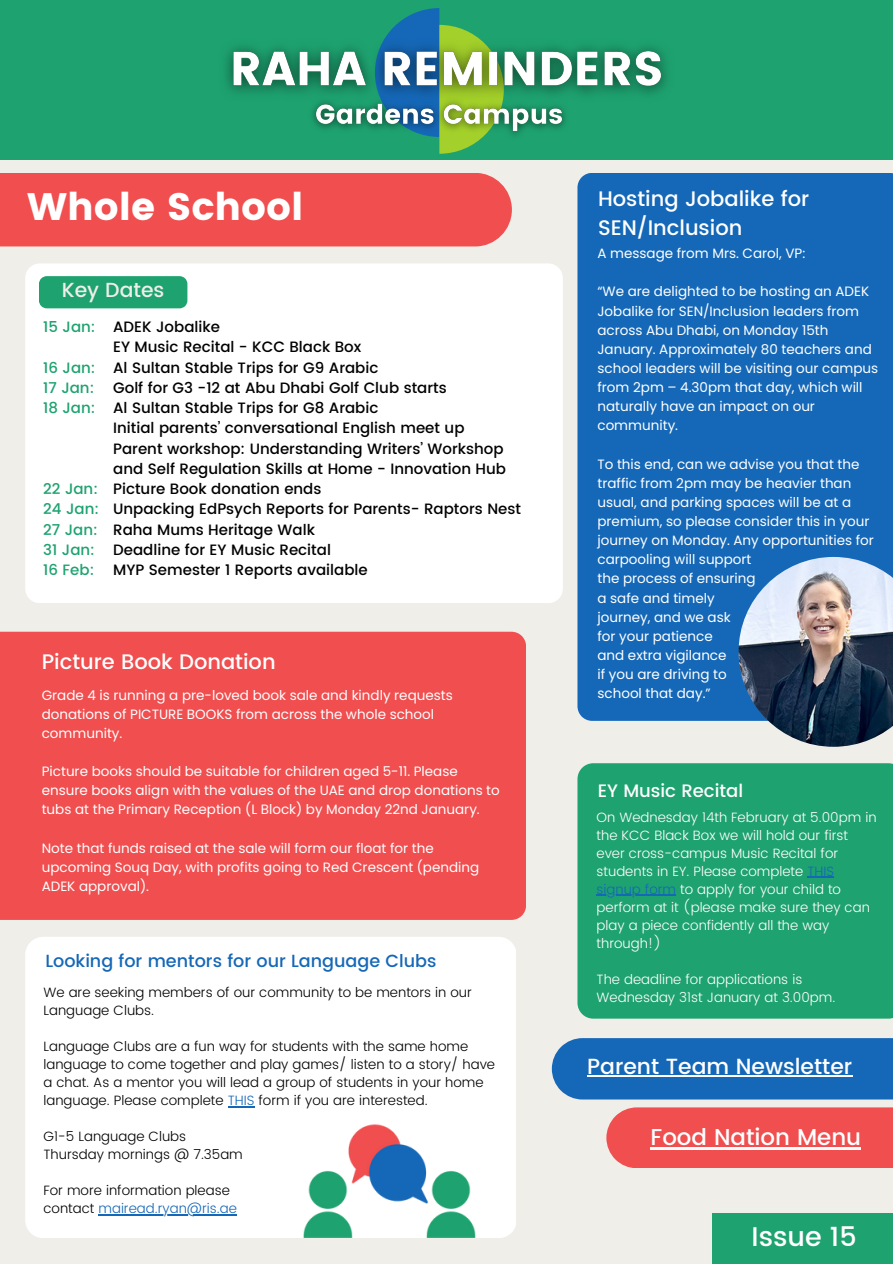
<style>
.page{position:relative;width:893px;height:1264px;background:#fff}
.page>*{position:absolute;margin:0;border:0;box-sizing:border-box;transform-origin:0 0}
.t1{font:38.25px "Poppins";color:#fff}
.t2{font:500 27px "Poppins";color:#fff}
.t3{font:500 22.95px "Poppins";color:#fff}
.t4{font:500 21.9px "Poppins";color:#fff}
.t5{font:500 21px/29.2px "Poppins";color:#fff}
.t6{font:500 20.4px "Poppins";color:#f0eee9}
.t7{font:500 18px "Poppins";color:#fff}
.t8{font:500 17.55px "Poppins";color:#1568b8}
.t9{font:500 15px "Poppins";color:#000}
.t10{font:500 15px "Poppins";color:#1ea270}
.t11{font:13.5px/19.2px "Poppins";color:#fff}
.t12{font:300 13.5px/18px "Poppins";color:#000}
.t13{font:300 13.5px/18px "Poppins";color:#fff}
.t14{font:300 13.5px "Poppins";color:#1568b8}
.s1{color:#1568b8}
.s2{color:#000}
</style>
<div class="page">
<div style="left:0;top:0;width:892px;height:1263px;background:#f0eee9"></div>
<div style="left:0;top:173px;width:512px;height:73px;background:#f04e4f"></div>
<div style="left:712px;top:1212px;width:180px;height:51px;background:#1ea270"></div>
<div style="left:25px;top:263px;width:537px;height:340px;background:#fff"></div>
<div style="left:0;top:0;width:892px;height:159px;background:#1ea270"></div>
<svg style="left:390px;top:8px;width:84px;height:146px"></svg>
<img style="left:225px;top:31px;width:442px;height:64px">
<img style="left:305px;top:93px;width:268px;height:51px">
<div style="left:577px;top:173px;width:315px;height:547px;background:#1568b8"></div>
<div style="left:0;top:631px;width:526px;height:288px;background:#f04e4f"></div>
<div style="left:551px;top:1038px;width:341px;height:61px;background:#1568b8"></div>
<hr style="left:587px;top:1075px;width:265px;height:1px;background:#fff">
<div style="left:39px;top:276px;width:148px;height:32px;background:#1ea270"></div>
<div style="left:606px;top:1107px;width:286px;height:61px;background:#f04e4f"></div>
<hr style="left:650px;top:1147px;width:211px;height:2px;background:#fff">
<div style="left:577px;top:763px;width:315px;height:255px;background:#1ea270"></div>
<svg style="left:807px;top:876px;width:27px;height:1px"></svg>
<hr style="left:596px;top:894px;width:80px;height:1px;background:#1568b8">
<img style="left:738px;top:557px;width:154px;height:189px">
<div style="left:25px;top:937px;width:491px;height:301px;background:#fff"></div>
<svg style="left:228px;top:1106px;width:26px;height:1px"></svg>
<hr style="left:98px;top:1214px;width:139px;height:1px;background:#1568b8">
<img style="left:280px;top:1072px;width:219px;height:165px">
<p class="t1" style="left:27px;top:185px;width:278px">Whole School</p>
<p class="t6" style="left:62px;top:278px;width:104px">Key Dates</p>
<p class="t10" style="left:43px;top:318px;width:54px">15 Jan:</p>
<p class="t10" style="left:43px;top:359px;width:54px">16 Jan:</p>
<p class="t10" style="left:43px;top:379px;width:53px">17 Jan:</p>
<p class="t10" style="left:43px;top:399px;width:54px">18 Jan:</p>
<p class="t10" style="left:43px;top:480px;width:56px">22 Jan:</p>
<p class="t10" style="left:43px;top:500px;width:57px">24 Jan:</p>
<p class="t10" style="left:43px;top:521px;width:56px">27 Jan:</p>
<p class="t10" style="left:43px;top:541px;width:53px">31 Jan:</p>
<p class="t10" style="left:43px;top:561px;width:53px">16 Feb:</p>
<p class="t9" style="left:113px;top:318px;width:108px">ADEK Jobalike</p>
<p class="t9" style="left:113px;top:338px;width:250px">EY Music Recital - KCC Black Box</p>
<p class="t9" style="left:113px;top:359px;width:267px">Al Sultan Stable Trips for G9 Arabic</p>
<p class="t9" style="left:113px;top:379px;width:335px">Golf for G3 -12 at Abu Dhabi Golf Club starts</p>
<p class="t9" style="left:113px;top:399px;width:267px">Al Sultan Stable Trips for G8 Arabic</p>
<p class="t9" style="left:113px;top:419px;width:353px">Initial parents’ conversational English meet up</p>
<p class="t9" style="left:113px;top:440px;width:392px">Parent workshop: Understanding Writers’ Workshop</p>
<p class="t9" style="left:113px;top:460px;width:394px">and Self Regulation Skills at Home - Innovation Hub</p>
<p class="t9" style="left:113px;top:480px;width:210px">Picture Book donation ends</p>
<p class="t9" style="left:113px;top:500px;width:409px">Unpacking EdPsych Reports for Parents- Raptors Nest</p>
<p class="t9" style="left:113px;top:521px;width:203px">Raha Mums Heritage Walk</p>
<p class="t9" style="left:113px;top:541px;width:219px">Deadline for EY Music Recital</p>
<p class="t9" style="left:113px;top:561px;width:256px">MYP Semester 1 Reports available</p>
<p class="t5" style="left:42px;top:647px;width:235px">Picture Book Donation</p>
<p class="t11" style="left:42px;top:685px;width:412px">Grade 4 is running a pre-loved book sale and kindly requests donations of PICTURE BOOKS from across the whole school community.</p>
<p class="t11" style="left:42px;top:761px;width:459px">Picture books should be suitable for children aged 5-11. Please ensure books align with the values of the UAE and drop donations to tubs at the Primary Reception (L Block) by Monday 22nd January.</p>
<p class="t11" style="left:42px;top:838px;width:439px">Note that funds raised at the sale will form our float for the upcoming Souq Day, with profits going to Red Crescent (pending<br>ADEK approval).</p>
<p class="t8" style="left:45px;top:950px;width:392px">Looking for mentors for our Language Clubs</p>
<p class="t12" style="left:43px;top:983px;width:430px">We are seeking members of our community to be mentors in our<br>Language Clubs.</p>
<p class="t12" style="left:43px;top:1037px;width:453px">Language Clubs are a fun way for students with the same home language to come together and play games/ listen to a story/ have a chat. As a mentor you will lead a group of students in your home language. Please complete <span class="s1">THIS</span> form if you are interested.</p>
<p class="t12" style="left:43px;top:1127px;width:144px">G1-5 Language Clubs</p>
<p class="t12" style="left:43px;top:1145px;width:201px">Thursday mornings @ 7.35am</p>
<p class="t12" style="left:43px;top:1181px;width:188px">For more information please</p>
<p class="t14" style="left:43px;top:1200px;width:195px"><span class="s2">contact</span> mairead.ryan@ris.ae</p>
<p class="t5" style="left:598px;top:184px;width:212px">Hosting Jobalike for<br>SEN/Inclusion</p>
<p class="t11" style="left:597px;top:244px;width:209px">A message from Mrs. Carol, VP:</p>
<p class="t11" style="left:597px;top:282px;width:282px">“We are delighted to be hosting an ADEK Jobalike for SEN/Inclusion leaders from across Abu Dhabi, on Monday 15th January. Approximately 80 teachers and school leaders will be visiting our campus from 2pm – 4.30pm that day, which will naturally have an impact on our community.</p>
<p class="t11" style="left:597px;top:454px;width:278px">To this end, can we advise you that the traffic from 2pm may be heavier than usual, and parking spaces will be at a premium, so please consider this in your journey on Monday. Any opportunities for carpooling will support</p>
<p class="t11" style="left:597px;top:569px;width:160px">the process of ensuring</p>
<p class="t11" style="left:597px;top:588px;width:119px">a safe and timely</p>
<p class="t11" style="left:597px;top:607px;width:135px">journey, and we ask</p>
<p class="t11" style="left:597px;top:626px;width:117px">for your patience</p>
<p class="t11" style="left:597px;top:645px;width:131px">and extra vigilance</p>
<p class="t11" style="left:597px;top:664px;width:131px">if you are driving to</p>
<p class="t11" style="left:597px;top:684px;width:115px">school that day.”</p>
<p class="t7" style="left:597px;top:780px;width:147px">EY Music Recital</p>
<p class="t13" style="left:596px;top:808px;width:281px">On Wednesday 14th February at 5.00pm in the KCC Black Box we will hold our first ever cross-campus Music Recital for students in EY. Please complete <span class="s1">THIS signup form</span> to apply for your child to perform at it (please make sure they can play a piece confidently all the way through!)</p>
<p class="t13" style="left:596px;top:970px;width:240px">The deadline for applications is<br>Wednesday 31st January at 3.00pm.</p>
<p class="t4" style="left:587px;top:1053px;width:266px">Parent Team Newsletter</p>
<p class="t3" style="left:650px;top:1123px;width:212px">Food Nation Menu</p>
<p class="t2" style="left:751px;top:1220px;width:106px">Issue 15</p>
</div>
